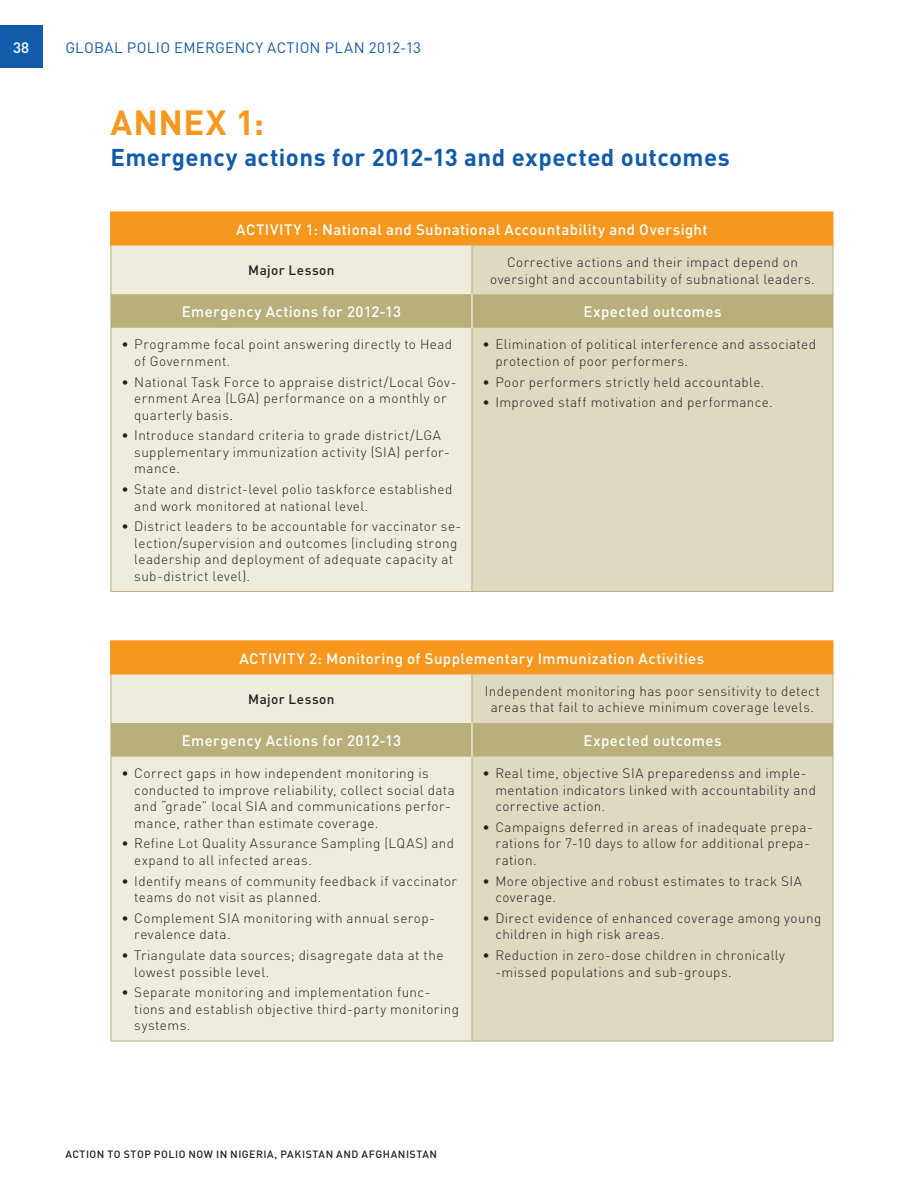
<style>
.page{position:relative;width:918px;height:1188px;background:#fff}
.page>*{position:absolute;margin:0;border:0;box-sizing:border-box;transform-origin:0 0}
.t1{font:700 34.5px "DIN";letter-spacing:.02em;color:#f7971d}
.t2{font:700 24px "DIN";letter-spacing:.015em;color:#135cab}
.t3{font:500 15px "DIN";letter-spacing:.025em;color:#fff}
.t4{font:15px "DIN";letter-spacing:.015em;color:#135cab}
.t5{font:300 13.5px/16.5px "DIN";letter-spacing:.03em;color:#231f20}
.t6{font:500 13.5px "DIN";letter-spacing:.03em;color:#231f20}
.t7{font:500 10.5px "DIN";letter-spacing:.06em;color:#231f20}
</style>
<div class="page">
<div style="left:0;top:26px;width:42px;height:42px;background:#135cab"></div>
<div style="left:111px;top:212px;width:722px;height:34px;background:#f7971d"></div>
<div style="left:112px;top:246px;width:360px;height:345px;background:#efebdd"></div>
<div style="left:473px;top:246px;width:360px;height:345px;background:#dfd9c2"></div>
<div style="left:112px;top:294px;width:721px;height:34px;background:#b8af7b"></div>
<hr style="left:833px;top:212px;width:1px;height:34px;background:#f7971d">
<hr style="left:111px;top:246px;width:1px;height:48px;background:#b8af7b">
<hr style="left:472px;top:246px;width:1px;height:48px;background:#b8af7b">
<hr style="left:833px;top:246px;width:1px;height:48px;background:#b8af7b">
<hr style="left:111px;top:294px;width:1px;height:34px;background:#b8af7b">
<hr style="left:833px;top:294px;width:1px;height:34px;background:#b8af7b">
<hr style="left:111px;top:328px;width:1px;height:263px;background:#b8af7b">
<hr style="left:472px;top:328px;width:1px;height:263px;background:#b8af7b">
<hr style="left:833px;top:328px;width:1px;height:263px;background:#b8af7b">
<hr style="left:111px;top:591px;width:361px;height:1px;background:#b8af7b">
<hr style="left:472px;top:591px;width:361px;height:1px;background:#b8af7b">
<hr style="left:472px;top:294px;width:1px;height:34px;background:#fff">
<div style="left:111px;top:641px;width:722px;height:33px;background:#f7971d"></div>
<div style="left:112px;top:674px;width:360px;height:367px;background:#efebdd"></div>
<div style="left:473px;top:674px;width:360px;height:367px;background:#dfd9c2"></div>
<div style="left:112px;top:723px;width:721px;height:34px;background:#b8af7b"></div>
<hr style="left:111px;top:640px;width:361px;height:1px;background:#f7971d">
<hr style="left:472px;top:640px;width:361px;height:1px;background:#f7971d">
<hr style="left:833px;top:641px;width:1px;height:33px;background:#f7971d">
<hr style="left:111px;top:674px;width:1px;height:49px;background:#b8af7b">
<hr style="left:111px;top:757px;width:1px;height:284px;background:#b8af7b">
<hr style="left:111px;top:1041px;width:361px;height:1px;background:#b8af7b">
<hr style="left:472px;top:674px;width:1px;height:49px;background:#b8af7b">
<hr style="left:833px;top:674px;width:1px;height:49px;background:#b8af7b">
<hr style="left:472px;top:757px;width:1px;height:284px;background:#b8af7b">
<hr style="left:833px;top:757px;width:1px;height:284px;background:#b8af7b">
<hr style="left:472px;top:1041px;width:361px;height:1px;background:#b8af7b">
<hr style="left:111px;top:723px;width:1px;height:34px;background:#b8af7b">
<hr style="left:472px;top:723px;width:1px;height:34px;background:#fff">
<hr style="left:833px;top:723px;width:1px;height:34px;background:#b8af7b">
<p class="t3" style="left:13px;top:38px;width:17px">38</p>
<p class="t4" style="left:65px;top:38px;width:357px">GLOBAL POLIO EMERGENCY ACTION PLAN 2012-13</p>
<h1 class="t1" style="left:111px;top:100px;width:155px">ANNEX 1:</h1>
<h2 class="t2" style="left:111px;top:142px;width:621px">Emergency actions for 2012-13 and expected outcomes</h2>
<p class="t3" style="left:236px;top:220px;width:14px">ACTI</p>
<p class="t3" style="left:270px;top:220px;width:439px">VIT Y 1: National and Subnational Accountability and Oversight</p>
<p class="t6" style="left:248px;top:262px;width:88px">Major Lesson</p>
<p class="t5" style="left:490px;top:254px;width:326px;text-align:center">Corrective actions and their impact depend on oversight and accountability of subnational leaders.</p>
<p class="t3" style="left:182px;top:302px;width:221px">Emergency Actions for 2012-13</p>
<p class="t3" style="left:583px;top:302px;width:140px">Expected outcomes</p>
<p class="t5" style="left:134px;top:336px;width:319px;text-indent:-13px">• Programme focal point answering directly to Head of Government.</p>
<p class="t5" style="left:134px;top:373px;width:324px;text-indent:-13px">• National Task Force to appraise district/Local Gov&shy;ernment Area (LGA) performance on a monthly or quarterly basis.</p>
<p class="t5" style="left:134px;top:427px;width:317px;text-indent:-13px">• Introduce standard criteria to grade district/LGA supplementary immunization activity (SIA) perfor&shy;mance.</p>
<p class="t5" style="left:134px;top:481px;width:320px;text-indent:-13px">• State and district-level polio taskforce established and work monitored at national level.</p>
<p class="t5" style="left:134px;top:518px;width:329px;text-indent:-13px">• District leaders to be accountable for vaccinator se&shy;lection/supervision and outcomes (including strong leadership and deployment of adequate capacity at sub-district level).</p>
<p class="t5" style="left:495px;top:336px;width:322px;text-indent:-13px">• Elimination of political interference and associated protection of poor performers.</p>
<p class="t5" style="left:483px;top:373px;width:283px">• Poor performers strictly held accountable.</p>
<p class="t5" style="left:483px;top:394px;width:292px">• Improved staff motivation and performance.</p>
<p class="t3" style="left:239px;top:649px;width:14px">ACTI</p>
<p class="t3" style="left:273px;top:649px;width:433px">VIT Y 2: Monitoring of Supplementary I mmunization Activities</p>
<p class="t6" style="left:248px;top:691px;width:88px">Major Lesson</p>
<p class="t5" style="left:485px;top:683px;width:337px;text-align:center">Independent monitoring has poor sensitivity to detect areas that fail to achieve minimum coverage levels.</p>
<p class="t3" style="left:182px;top:731px;width:221px">Emergency Actions for 2012-13</p>
<p class="t3" style="left:583px;top:731px;width:140px">Expected outcomes</p>
<p class="t5" style="left:134px;top:765px;width:322px;text-indent:-13px">• Correct gaps in how independent monitoring is conducted to improve reliability, collect social data and “grade” local SIA and communications perfor&shy;mance, rather than estimate coverage.</p>
<p class="t5" style="left:134px;top:835px;width:321px;text-indent:-13px">• Refine Lot Quality Assurance Sampling (LQAS) and expand to all infected areas.</p>
<p class="t5" style="left:134px;top:872px;width:324px;text-indent:-13px">• Identify means of community feedback if vaccinator teams do not visit as planned.</p>
<p class="t5" style="left:134px;top:910px;width:302px;text-indent:-13px">• Complement SIA monitoring with annual serop&shy;revalence data.</p>
<p class="t5" style="left:134px;top:947px;width:311px;text-indent:-13px">• Triangulate data sources; disagregate data at the lowest possible level.</p>
<p class="t5" style="left:134px;top:984px;width:326px;text-indent:-13px">• Separate monitoring and implementation func&shy;tions and establish objective third-party monitoring systems.</p>
<p class="t5" style="left:495px;top:765px;width:322px;text-indent:-13px">• Real time, objective SIA preparedenss and imple&shy;mentation indicators linked with accountability and corrective action.</p>
<p class="t5" style="left:495px;top:819px;width:319px;text-indent:-13px">• Campaigns deferred in areas of inadequate prepa&shy;rations for 7-10 days to allow for additional prepa&shy;ration.</p>
<p class="t5" style="left:495px;top:872px;width:308px;text-indent:-13px">• More objective and robust estimates to track SIA coverage.</p>
<p class="t5" style="left:495px;top:910px;width:327px;text-indent:-13px">• Direct evidence of enhanced coverage among young children in high risk areas.</p>
<p class="t5" style="left:495px;top:947px;width:291px;text-indent:-13px">• Reduction in zero-dose children in chronically -missed populations and sub-groups.</p>
<p class="t7" style="left:65px;top:1148px;width:373px">Action to stop polio now in N igeria, Pakistan and Afghanistan</p>
</div>
